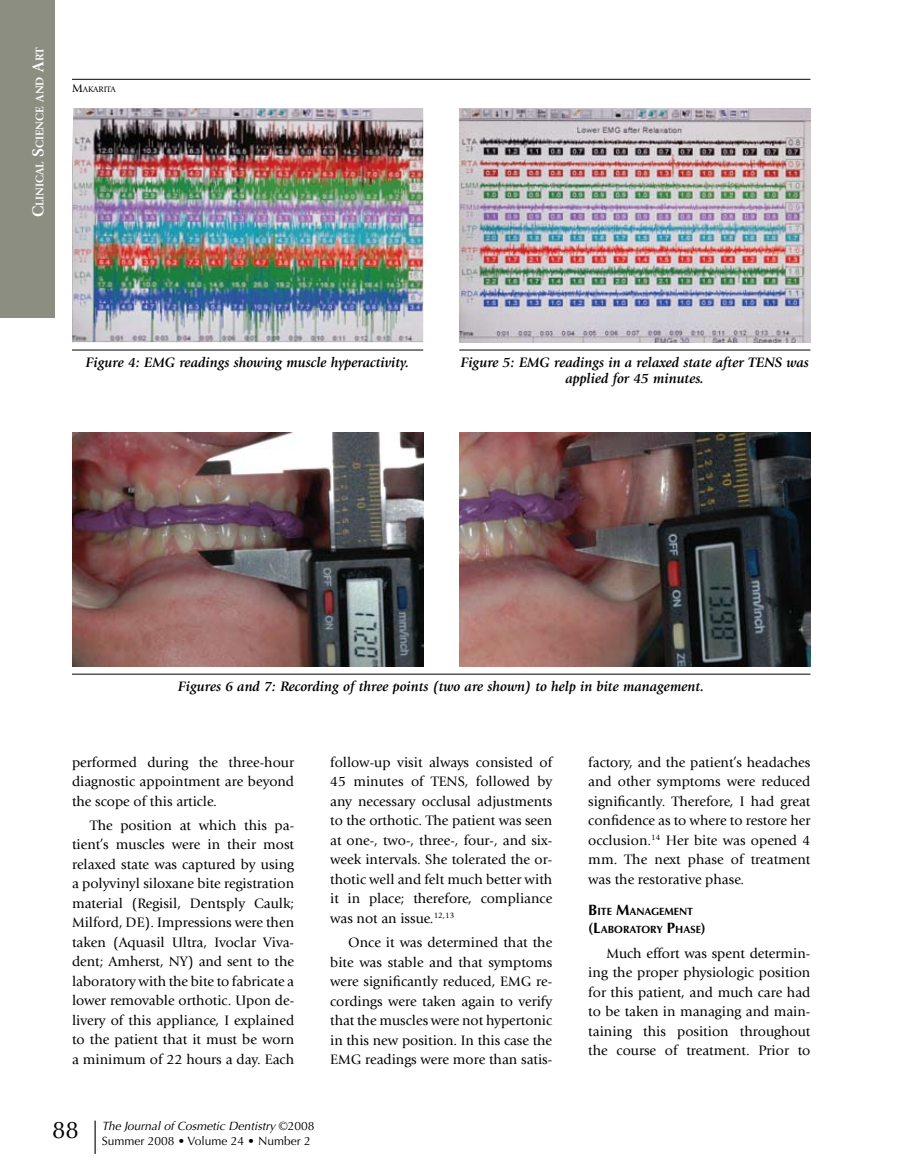
<style>
.page{position:relative;width:905px;height:1175px;background:#fff}
.page>*{position:absolute;margin:0;border:0;box-sizing:border-box;transform-origin:0 0}
.t1{font:24px "Optima";color:#000}
.t2{font:14.25px/19.5px "Giovanni";color:#000;text-align:justify}
.t3{font:italic 700 14.25px/16.5px "Giovanni";color:#000;text-align:center}
.t4{font:12px/15px "Optima";color:#000}
.t5{font:700 11.55px "Giovanni";color:#fff}
.t6{font:700 10.5px/18px "Optima";color:#000}
.t7{font:8.4px "Giovanni";color:#000}
.s1{font-size:16.5px}
.s2{font-size:12px}
.s3{font-style:italic}
.s4{font-size:15px}
</style>
<div class="page">
<hr style="left:94px;top:1120px;width:2px;height:33px;background:#000">
<div style="left:0;top:0;width:54px;height:317px;background:#8d8e82"></div>
<img style="left:459px;top:432px;width:351px;height:234px">
<img style="left:72px;top:432px;width:351px;height:234px">
<hr style="left:72px;top:674px;width:738px;height:1px;background:#000">
<img style="left:72px;top:108px;width:351px;height:234px">
<hr style="left:72px;top:350px;width:351px;height:1px;background:#000">
<img style="left:459px;top:108px;width:351px;height:234px">
<hr style="left:459px;top:350px;width:351px;height:1px;background:#000">
<hr style="left:72px;top:79px;width:738px;height:1px;background:#000">
<p class="t5" style="left:33px;top:217px;width:172px;rotate:-90deg"><span class="s1">C</span>linical <span class="s1">S</span>cience and <span class="s1">A</span>rt</p>
<p class="t7" style="left:72px;top:84px;width:45px"><span class="s2">M</span>AKARITA</p>
<p class="t3" style="left:86px;top:354px;width:325px">Figure 4: EMG readings showing muscle hyperactivity.</p>
<p class="t3" style="left:460px;top:354px;width:350px">Figure 5: EMG readings in a relaxed state after TENS was applied for 45 minutes.</p>
<p class="t3" style="left:178px;top:678px;width:527px">Figures 6 and 7: Recording of three points (two are shown) to help in bite management.</p>
<p class="t2" style="left:72px;top:752px;width:224px">performed during the three-hour diagnostic appointment are beyond the scope of this article.</p>
<p class="t2" style="left:72px;top:815px;width:224px;text-indent:18px">The position at which this pa&shy;tient’s muscles were in their most relaxed state was captured by using a polyvinyl siloxane bite registration material (Regisil, Dentsply Caulk; Milford, DE). Impressions were then taken (Aquasil Ultra, Ivoclar Viva&shy;dent; Amherst, NY) and sent to the laboratory with the bite to fabricate a lower removable orthotic. Upon de&shy;livery of this appliance, I explained to the patient that it must be worn a minimum of 22 hours a day. Each</p>
<p class="t2" style="left:330px;top:752px;width:224px">follow-up visit always consisted of 45 minutes of TENS, followed by any necessary occlusal adjustments to the orthotic. The patient was seen at one-, two-, three-, four-, and six&shy;week intervals. She tolerated the or&shy;thotic well and felt much better with it in place; therefore, compliance was not an issue.<sup>12,13</sup></p>
<p class="t2" style="left:330px;top:932px;width:224px;text-indent:18px">Once it was determined that the bite was stable and that symptoms were significantly reduced, EMG re&shy;cordings were taken again to verify that the muscles were not hypertonic in this new position. In this case the EMG readings were more than satis-</p>
<h1 class="t1" style="left:52px;top:1115px;width:28px">88</h1>
<p class="t4" style="left:102px;top:1118px;width:214px"><span class="s3">The Journal of Cosmetic Dentistry</span> ©2008<br>Summer 2008 • Volume 24 • Number 2</p>
<p class="t2" style="left:588px;top:752px;width:224px">factory, and the patient’s headaches and other symptoms were reduced significantly. Therefore, I had great confidence as to where to restore her occlusion.<sup>14</sup> Her bite was opened 4 mm. The next phase of treatment was the restorative phase.</p>
<p class="t6" style="left:588px;top:903px;width:119px"><span class="s4">B</span> ITE <span class="s4">M</span>ANAGEMENT <span class="s4">(L</span>ABORATORY <span class="s4">P</span>HASE<span class="s4">)</span></p>
<p class="t2" style="left:588px;top:943px;width:224px;text-indent:18px">Much effort was spent determin&shy;ing the proper physiologic position for this patient, and much care had to be taken in managing and main&shy;taining this position throughout the course of treatment. Prior to</p>
</div>
